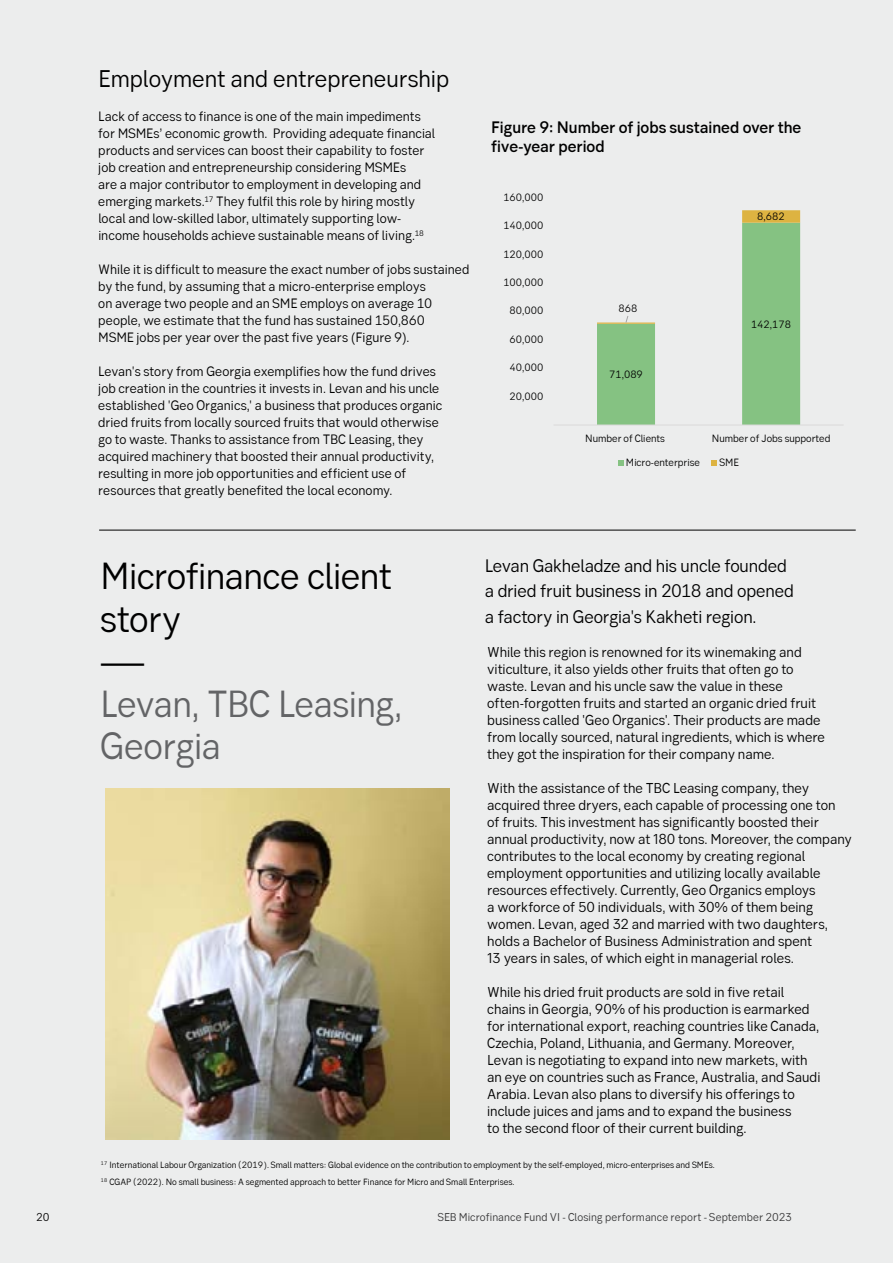
<style>
.page{position:relative;width:893px;height:1263px;background:#eceded}
.page>*{position:absolute;margin:0;border:0;box-sizing:border-box;transform-origin:0 0}
.t1{font:37.5px/42.5px "SEB Sans Serif";letter-spacing:-.015em;color:#000}
.t2{font:37.5px/42.6px "SEB Sans Serif";letter-spacing:-.02em;color:#636466}
.t3{font:24px "SEB Sans Serif";color:#000}
.t4{font:18px/25.5px "SEB Sans Serif";letter-spacing:-.01em;color:#000}
.t5{font:500 16.5px/19.5px "SEB Sans Serif";letter-spacing:-.005em;color:#000}
.t6{font:14.25px/17px "SEB Sans Serif";color:#000}
.t7{font:13.5px/17px "SEB Sans Serif";color:#000}
.t8{font:11.25px "SEB Sans Serif";letter-spacing:.005em;color:#383839}
.t9{font:11.25px "SEB Sans Serif";color:#000}
.t10{font:10.5px "SEB Sans Serif";color:#000}
.t11{font:9px/17.5px "SEB Sans Serif";color:#000}
</style>
<div class="page">
<img style="left:106px;top:789px;width:343px;height:350px">
<hr style="left:553px;top:425px;width:291px;height:1px;background:#dad9d9">
<svg style="left:597px;top:210px;width:203px;height:215px"></svg>
<svg style="left:618px;top:460px;width:5px;height:5px"></svg>
<svg style="left:711px;top:460px;width:6px;height:5px"></svg>
<hr style="left:99px;top:530px;width:757px;height:1px;background:#000">
<h2 class="t3" style="left:98px;top:65px;width:352px">Employment and entrepreneurship</h2>
<p class="t7" style="left:98px;top:108px;width:338px">Lack of access to finance is one of the main impediments for MSMEs’ economic growth. Providing adequate financial products and services can boost their capability to foster job creation and entrepreneurship considering MSMEs<br>are a major contributor to employment in developing and emerging markets.<sup>17</sup> They fulfil this role by hiring mostly local and low-skilled labor, ultimately supporting low&shy;income households achieve sustainable means of living.<sup>18</sup></p>
<p class="t7" style="left:98px;top:261px;width:373px">While it is difficult to measure the exact number of jobs sustained by the fund, by assuming that a micro-enterprise employs<br>on average two people and an SME employs on average 10 people, we estimate that the fund has sustained 150,860<br>MSME jobs per year over the past five years (Figure 9).</p>
<p class="t7" style="left:98px;top:363px;width:345px">Levan's story from Georgia exemplifies how the fund drives job creation in the countries it invests in. Levan and his uncle established 'Geo Organics,' a business that produces organic dried fruits from locally sourced fruits that would otherwise go to waste. Thanks to assistance from TBC Leasing, they acquired machinery that boosted their annual productivity, resulting in more job opportunities and efficient use of resources that greatly benefited the local economy.</p>
<p class="t5" style="left:491px;top:117px;width:312px">Figure 9: Number of jobs sustained over the five-year period</p>
<p class="t10" style="left:503px;top:191px;width:42px">160,000</p>
<p class="t10" style="left:503px;top:219px;width:42px">140,000</p>
<p class="t10" style="left:503px;top:248px;width:42px">120,000</p>
<p class="t10" style="left:503px;top:276px;width:42px">100,000</p>
<p class="t10" style="left:510px;top:305px;width:35px">80,000</p>
<p class="t10" style="left:510px;top:333px;width:35px">60,000</p>
<p class="t10" style="left:510px;top:361px;width:35px">40,000</p>
<p class="t10" style="left:510px;top:390px;width:35px">20,000</p>
<p class="t10" style="left:618px;top:302px;width:20px">868</p>
<p class="t10" style="left:609px;top:368px;width:35px">71,089</p>
<p class="t10" style="left:757px;top:211px;width:29px">8,682</p>
<p class="t10" style="left:751px;top:318px;width:42px">142,178</p>
<p class="t10" style="left:585px;top:433px;width:81px">Number of Clients</p>
<p class="t10" style="left:712px;top:433px;width:120px">Number of Jobs supported</p>
<p class="t10" style="left:626px;top:456px;width:75px">Micro-enterprise</p>
<p class="t10" style="left:719px;top:456px;width:21px">SME</p>
<h1 class="t1" style="left:100px;top:554px;width:293px">Microfinance client story<br>—</h1>
<h1 class="t2" style="left:100px;top:682px;width:304px">Levan, TBC Leasing,<br>Georgia</h1>
<p class="t4" style="left:485px;top:553px;width:311px">Levan Gakheladze and his uncle founded a dried fruit business in 2018 and opened a factory in Georgia's Kakheti region.</p>
<p class="t6" style="left:487px;top:643px;width:339px">While this region is renowned for its winemaking and viticulture, it also yields other fruits that often go to waste. Levan and his uncle saw the value in these often-forgotten fruits and started an organic dried fruit business called 'Geo Organics'. Their products are made from locally sourced, natural ingredients, which is where they got the inspiration for their company name.</p>
<p class="t6" style="left:487px;top:779px;width:366px">With the assistance of the TBC Leasing company, they acquired three dryers, each capable of processing one ton<br>of fruits. This investment has significantly boosted their annual productivity, now at 180 tons. Moreover, the company contributes to the local economy by creating regional employment opportunities and utilizing locally available resources effectively. Currently, Geo Organics employs<br>a workforce of 50 individuals, with 30% of them being women. Levan, aged 32 and married with two daughters, holds a Bachelor of Business Administration and spent<br>13 years in sales, of which eight in managerial roles.</p>
<p class="t6" style="left:487px;top:984px;width:335px">While his dried fruit products are sold in five retail chains in Georgia, 90% of his production is earmarked for international export, reaching countries like Canada, Czechia, Poland, Lithuania, and Germany. Moreover, Levan is negotiating to expand into new markets, with an eye on countries such as France, Australia, and Saudi Arabia. Levan also plans to diversify his offerings to include juices and jams and to expand the business<br>to the second floor of their current building.</p>
<p class="t11" style="left:101px;top:1156px;width:615px"><sup>17</sup> International Labour Organization (2019). Small matters: Global evidence on the contribution to employment by the self-employed, micro-enterprises and SMEs.<br><sup>18</sup> CGAP (2022). No small business: A segmented approach to better Finance for Micro and Small Enterprises.</p>
<p class="t9" style="left:36px;top:1210px;width:15px">20</p>
<p class="t8" style="left:438px;top:1210px;width:356px">SEB Microfinance Fund VI - Closing performance report - September 2023</p>
</div>
